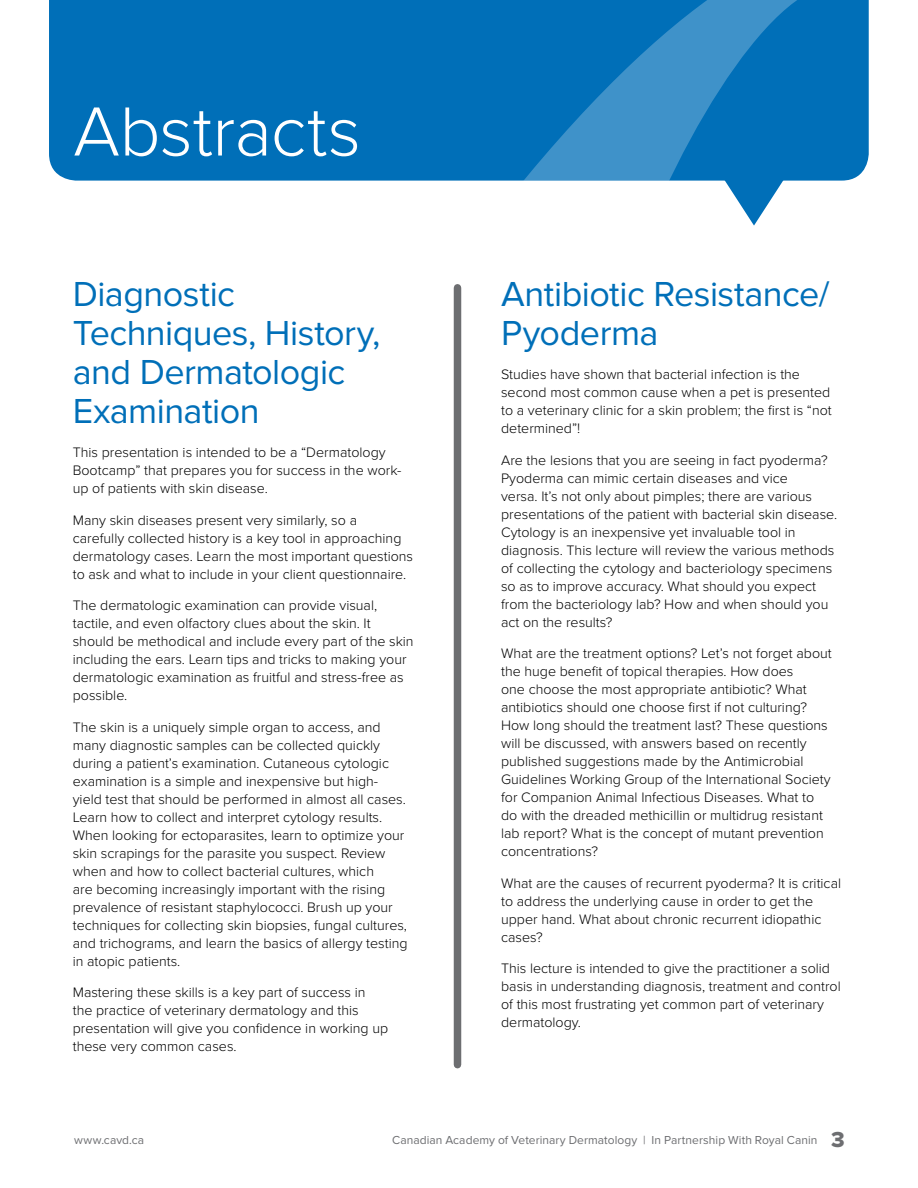
<style>
.page{position:relative;width:918px;height:1188px;background:#fff}
.page>*{position:absolute;margin:0;border:0;box-sizing:border-box;transform-origin:0 0}
.t1{font:300 72px "Proxima Nova";letter-spacing:-.005em;color:#fff}
.t2{font:36px/39px "Proxima Nova";letter-spacing:-.015em;color:#006fb8}
.t3{font:300 14.25px/18px "Proxima Nova";color:#000}
.t4{font:12px "Proxima Nova";letter-spacing:.005em;color:#6d6e71}
.s1{font-family:"Proxima Nova Extrabld";font-size:22.5px}
</style>
<div class="page">
<div style="left:49px;top:0;width:376px;height:181px;background:#006fb8"></div>
<svg style="left:425px;top:0;width:444px;height:181px;background:#1279bc"></svg>
<svg style="left:696px;top:136px;width:116px;height:90px"></svg>
<div style="left:454px;top:288px;width:7px;height:777px;background:#6d6e71"></div>
<h1 class="t1" style="left:73px;top:90px;width:289px">Abstracts</h1>
<h2 class="t2" style="left:73px;top:276px;width:309px">Diagnostic<br>Techniques, History, and Dermatologic<br>Examination</h2>
<p class="t3" style="left:73px;top:444px;width:330px">This presentation is intended to be a “Dermatology<br>Bootcamp” that prepares you for success in the work&shy;up of patients with skin disease.</p>
<p class="t3" style="left:73px;top:511px;width:342px">Many skin diseases present very similarly, so a<br>carefully collected history is a key tool in approaching dermatology cases. Learn the most important questions to ask and what to include in your client questionnaire.</p>
<p class="t3" style="left:73px;top:597px;width:342px">The dermatologic examination can provide visual, tactile, and even olfactory clues about the skin. It should be methodical and include every part of the skin including the ears. Learn tips and tricks to making your dermatologic examination as fruitful and stress-free as possible.</p>
<p class="t3" style="left:73px;top:718px;width:336px">The skin is a uniquely simple organ to access, and many diagnostic samples can be collected quickly during a patient’s examination. Cutaneous cytologic examination is a simple and inexpensive but high&shy;yield test that should be performed in almost all cases.<br>Learn how to collect and interpret cytology results.<br>When looking for ectoparasites, learn to optimize your skin scrapings for the parasite you suspect. Review when and how to collect bacterial cultures, which<br>are becoming increasingly important with the rising prevalence of resistant staphylococci. Brush up your techniques for collecting skin biopsies, fungal cultures, and trichograms, and learn the basics of allergy testing in atopic patients.</p>
<p class="t3" style="left:73px;top:984px;width:317px">Mastering these skills is a key part of success in the practice of veterinary dermatology and this presentation will give you confidence in working up these very common cases.</p>
<h2 class="t2" style="left:501px;top:276px;width:330px">Antibiotic Resistance/<br>Pyoderma</h2>
<p class="t3" style="left:501px;top:366px;width:332px">Studies have shown that bacterial infection is the second most common cause when a pet is presented to a veterinary clinic for a skin problem; the first is “not determined”!</p>
<p class="t3" style="left:501px;top:451px;width:338px">Are the lesions that you are seeing in fact pyoderma?<br>Pyoderma can mimic certain diseases and vice<br>versa. It’s not only about pimples; there are various presentations of the patient with bacterial skin disease.<br>Cytology is an inexpensive yet invaluable tool in diagnosis. This lecture will review the various methods of collecting the cytology and bacteriology specimens so as to improve accuracy. What should you expect from the bacteriology lab? How and when should you act on the results?</p>
<p class="t3" style="left:501px;top:645px;width:332px">What are the treatment options? Let’s not forget about the huge benefit of topical therapies. How does<br>one choose the most appropriate antibiotic? What antibiotics should one choose first if not culturing?<br>How long should the treatment last? These questions will be discussed, with answers based on recently published suggestions made by the Antimicrobial Guidelines Working Group of the International Society for Companion Animal Infectious Diseases. What to do with the dreaded methicillin or multidrug resistant lab report? What is the concept of mutant prevention concentrations?</p>
<p class="t3" style="left:501px;top:874px;width:342px">What are the causes of recurrent pyoderma? It is critical to address the underlying cause in order to get the upper hand. What about chronic recurrent idiopathic cases?</p>
<p class="t3" style="left:501px;top:960px;width:341px">This lecture is intended to give the practitioner a solid basis in understanding diagnosis, treatment and control of this most frustrating yet common part of veterinary dermatology.</p>
<p class="t4" style="left:74px;top:1133px;width:71px">www.cavd.ca</p>
<p class="t4" style="left:392px;top:1133px;width:454px">Canadian Academy of Veterinary Dermatology | In Partnership With Royal Canin <span class="s1">3</span></p>
</div>
